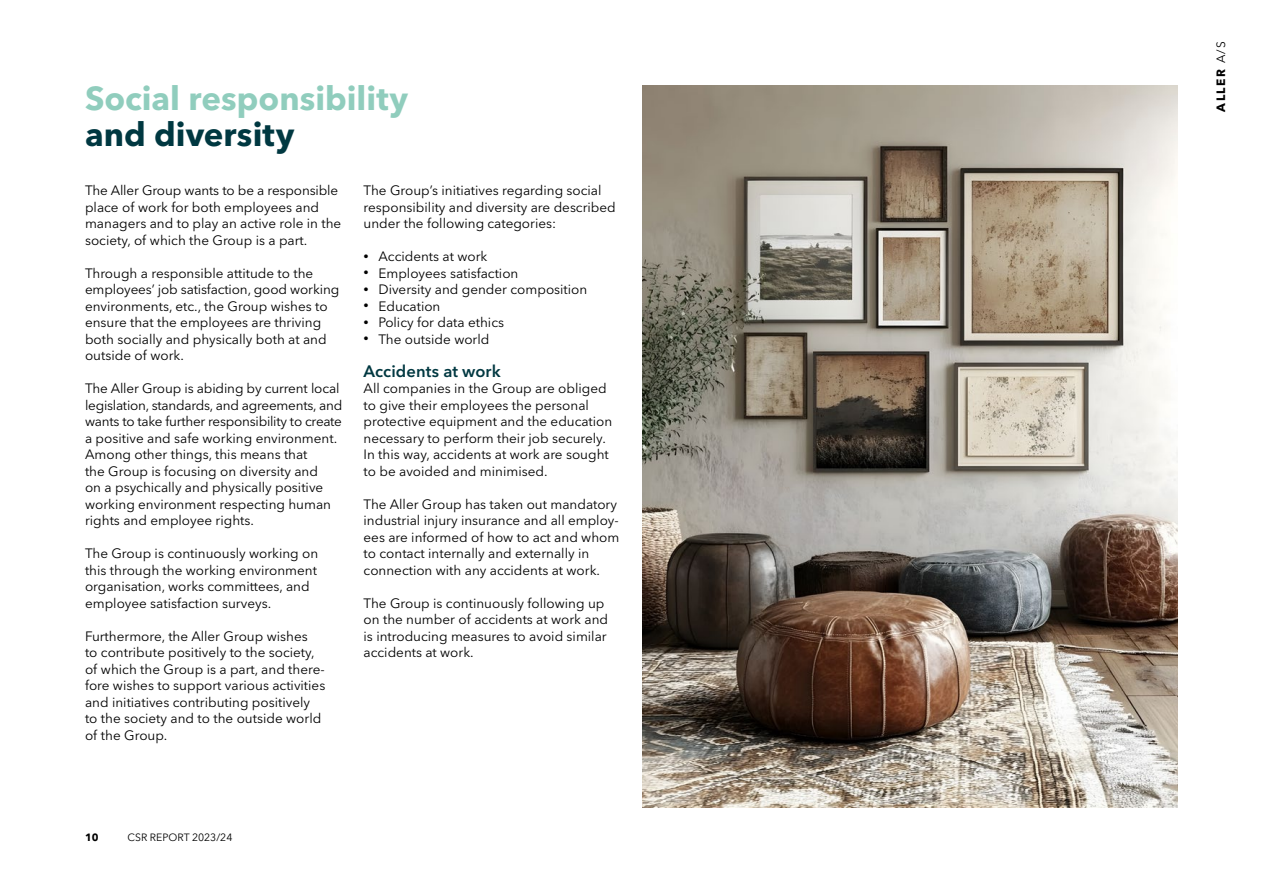
<style>
.page{position:relative;width:1263px;height:893px;background:#fff}
.page>*{position:absolute;margin:0;border:0;box-sizing:border-box;transform-origin:0 0}
.Rubrik_22{font:700 33px/36px "Avenir Next LT Pro";color:#90cdbd}
.Rubrik_11{font:600 16.5px "Avenir Next LT Pro";letter-spacing:.005em;color:#003841}
.Brød{font:13.5px/16.5px "Avenir Next LT Pro";color:#000}
.t1{font:700 12px "Avenir Next LT Pro";color:#000}
.t2{font:10.5px "Avenir Next LT Pro";color:#000}
.t3{font:700 10.5px "Avenir Next LT Pro";color:#000}
.s1{color:#003841}
.s2{font-size:10.5px}
.s3{font-weight:400}
</style>
<div class="page">
<img style="left:642px;top:85px;width:536px;height:723px">
<p class="Rubrik_22" style="left:85px;top:80px;width:325px">Social responsibility <span class="s1">and diversity</span></p>
<p class="Brød" style="left:85px;top:182px;width:258px">The Aller Group wants to be a responsible place of work for both employees and managers and to play an active role in the society, of which the Group is a part.</p>
<p class="Brød" style="left:85px;top:265px;width:256px">Through a responsible attitude to the employees’ job satisfaction, good working environments, etc., the Group wishes to ensure that the employees are thriving both socially and physically both at and outside of work.</p>
<p class="Brød" style="left:85px;top:380px;width:259px">The Aller Group is abiding by current local legislation, standards, and agreements, and wants to take further responsibility to create a positive and safe working environment.<br>Among other things, this means that<br>the Group is focusing on diversity and<br>on a psychically and physically positive working environment respecting human rights and employee rights.</p>
<p class="Brød" style="left:85px;top:545px;width:235px">The Group is continuously working on this through the working environment organisation, works committees, and employee satisfaction surveys.</p>
<p class="Brød" style="left:85px;top:628px;width:242px">Furthermore, the Aller Group wishes<br>to contribute positively to the society, of which the Group is a part, and there&shy;fore wishes to support various activities and initiatives contributing positively to the society and to the outside world of the Group.</p>
<p class="Brød" style="left:364px;top:182px;width:254px">The Group’s initiatives regarding social responsibility and diversity are described under the following categories:</p>
<p class="Brød" style="left:364px;top:248px;width:125px"><span class="s2">•</span> Accidents at work</p>
<p class="Brød" style="left:364px;top:265px;width:156px"><span class="s2">•</span> Employees satisfaction</p>
<p class="Brød" style="left:364px;top:281px;width:225px"><span class="s2">•</span> Diversity and gender composition</p>
<p class="Brød" style="left:364px;top:298px;width:78px"><span class="s2">•</span> Education</p>
<p class="Brød" style="left:364px;top:314px;width:142px"><span class="s2">•</span> Policy for data ethics</p>
<p class="Brød" style="left:364px;top:331px;width:127px"><span class="s2">•</span> The outside world</p>
<p class="Rubrik_11" style="left:364px;top:361px;width:139px">Accidents at work</p>
<p class="Brød" style="left:364px;top:380px;width:250px">All companies in the Group are obliged to give their employees the personal protective equipment and the education necessary to perform their job securely.<br>In this way, accidents at work are sought to be avoided and minimised.</p>
<p class="Brød" style="left:364px;top:496px;width:257px">The Aller Group has taken out mandatory industrial injury insurance and all employ&shy;ees are informed of how to act and whom to contact internally and externally in connection with any accidents at work.</p>
<p class="Brød" style="left:364px;top:595px;width:246px">The Group is continuously following up on the number of accidents at work and is introducing measures to avoid similar accidents at work.</p>
<p class="t3" style="left:85px;top:831px;width:15px">10</p>
<p class="t2" style="left:128px;top:831px;width:106px">CSR REPORT 2023/24</p>
<p class="t1" style="left:1214px;top:112px;width:72px;rotate:-90deg">ALLER <span class="s3">A/S</span></p>
</div>
